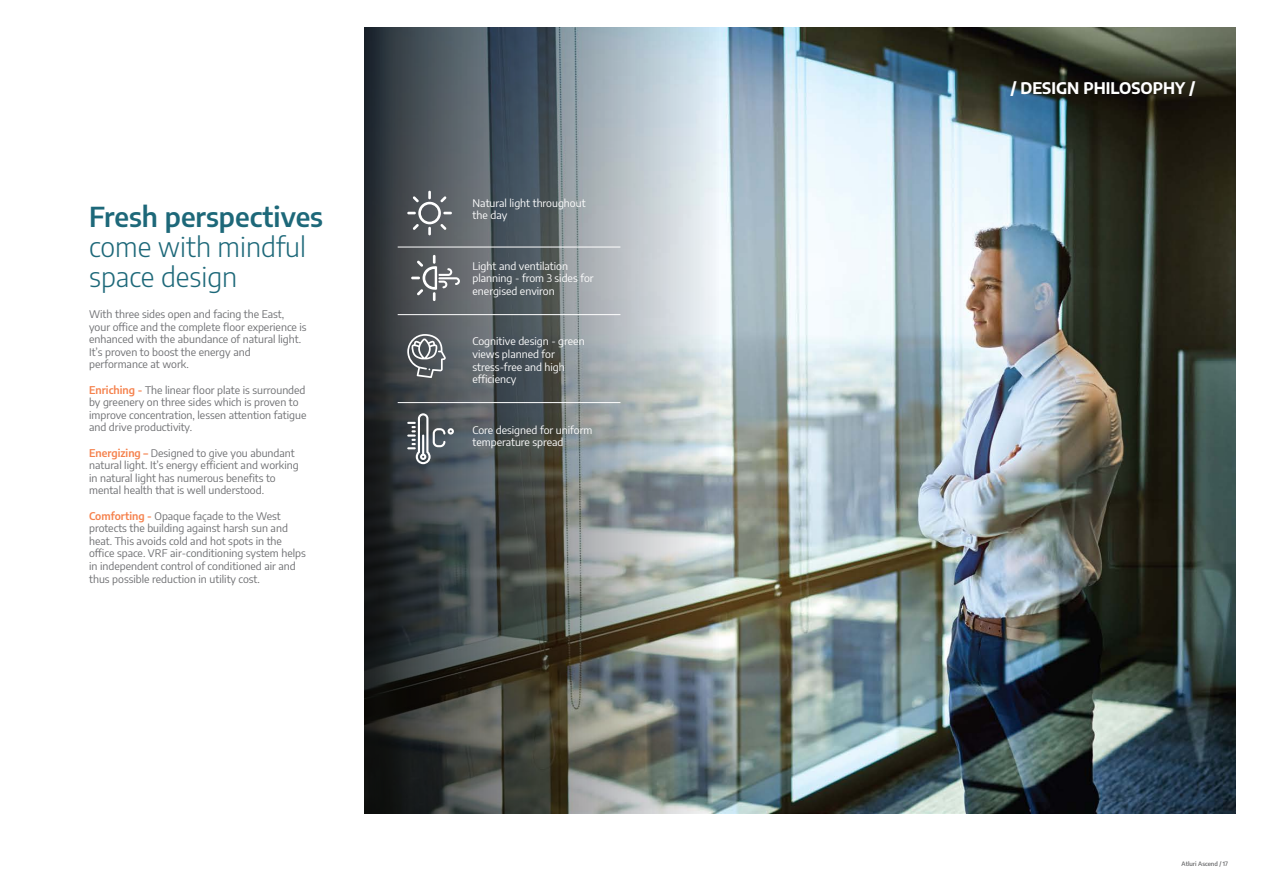
<style>
.page{position:relative;width:1263px;height:893px;background:#fff}
.page>*{position:absolute;margin:0;border:0;box-sizing:border-box;transform-origin:0 0}
.t1{font:300 27px/30px "Encode Sans";color:#1d6879}
.t2{font:600 27px "Encode Sans";color:#1d6879}
.t3{font:700 15.75px "Encode Sans";color:#fff}
.t4{font:10.5px/12.6px "Encode Sans";color:#6d6e71}
.t5{font:10.5px/12.6px "Encode Sans";color:#fff}
.t6{font:500 6px "Encode Sans";color:#58595b}
.s1{font-weight:600;color:#f5814c}
</style>
<div class="page">
<img style="left:718px;top:27px;width:518px;height:786px">
<svg style="left:364px;top:27px;width:354px;height:786px;background:#6c7375"></svg>
<svg style="left:407px;top:191px;width:45px;height:44px;background:#6e7276"></svg>
<svg style="left:411px;top:255px;width:49px;height:46px;background:#707477"></svg>
<hr style="left:435px;top:266px;width:2px;height:24px;background:#fff">
<svg style="left:407px;top:334px;width:39px;height:44px;background:#797d80"></svg>
<svg style="left:407px;top:413px;width:47px;height:51px;background:#6a7176"></svg>
<hr style="left:398px;top:247px;width:222px;height:1px;background:#fff">
<hr style="left:398px;top:314px;width:222px;height:1px;background:#fff">
<hr style="left:398px;top:402px;width:222px;height:1px;background:#fff">
<h1 class="t2" style="left:89px;top:197px;width:236px">Fresh perspectives</h1>
<h1 class="t1" style="left:89px;top:231px;width:218px">come with mindful space design</h1>
<p class="t4" style="left:89px;top:307px;width:219px">With three sides open and facing the East, your office and the complete floor experience is enhanced with the abundance of natural light.<br>It’s proven to boost the energy and performance at work.</p>
<p class="t4" style="left:89px;top:383px;width:219px"><span class="s1">Enriching -</span> The linear floor plate is surrounded by greenery on three sides which is proven to improve concentration, lessen attention fatigue and drive productivity.</p>
<p class="t4" style="left:89px;top:446px;width:211px"><span class="s1">Energizing –</span> Designed to give you abundant natural light. It’s energy efficient and working in natural light has numerous benefits to mental health that is well understood.</p>
<p class="t4" style="left:89px;top:509px;width:218px"><span class="s1">Comforting -</span> Opaque façade to the West protects the building against harsh sun and heat. This avoids cold and hot spots in the office space. VRF air-conditioning system helps in independent control of conditioned air and thus possible reduction in utility cost.</p>
<p class="t5" style="left:472px;top:196px;width:115px">Natural light throughout the day</p>
<p class="t5" style="left:472px;top:259px;width:123px">Light and ventilation planning - from 3 sides for energised environ</p>
<p class="t5" style="left:472px;top:335px;width:114px">Cognitive design - green views planned for stress-free and high efficiency</p>
<p class="t5" style="left:472px;top:423px;width:121px">Core designed for uniform temperature spread</p>
<h2 class="t3" style="left:1010px;top:77px;width:187px">/ DESIGN PHILOSOPHY /</h2>
<p class="t6" style="left:1182px;top:859px;width:48px">Atluri Ascend / 17</p>
</div>
